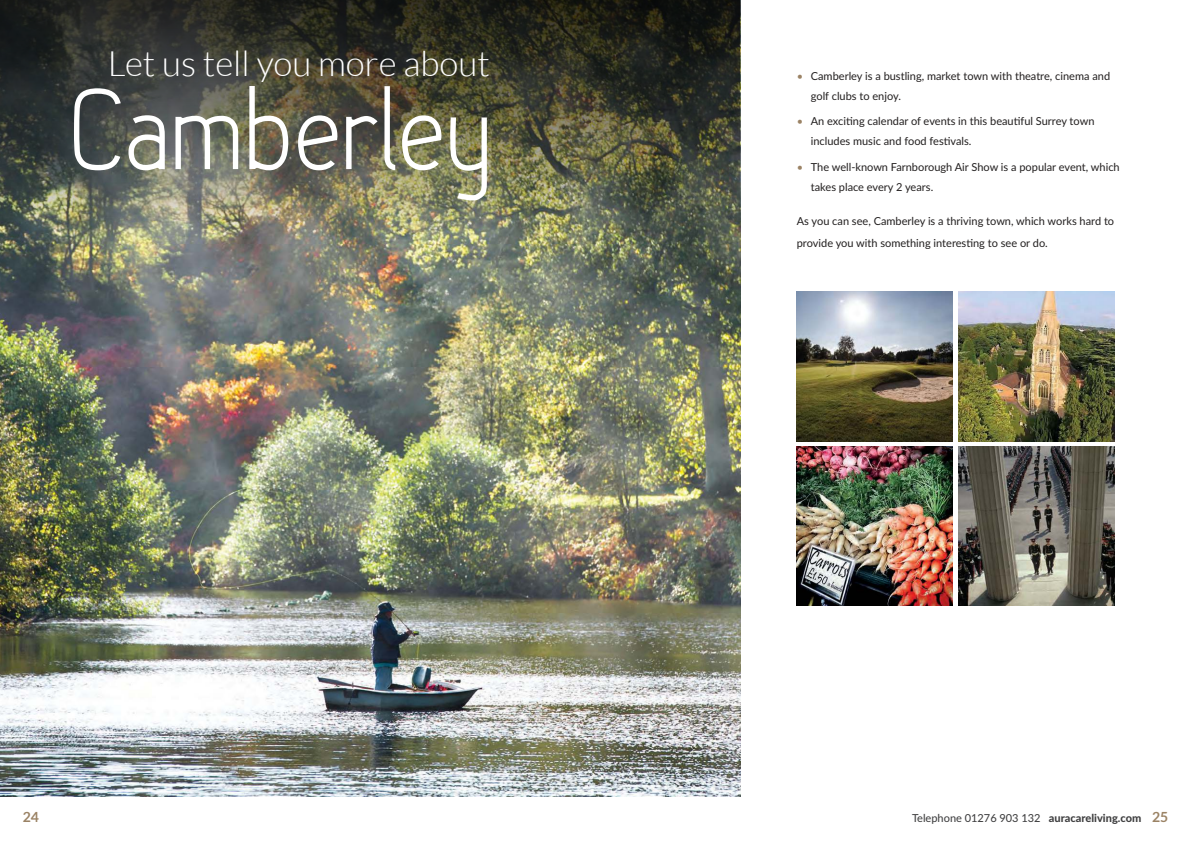
<style>
.page{position:relative;width:1191px;height:842px;background:#fff}
.page>*{position:absolute;margin:0;border:0;box-sizing:border-box;transform-origin:0 0}
.t1{font:300 126px "Hallosans";color:#fff}
.t2{font:300 35px "Lato";color:#fff}
.t3{font:700 14px "Lato";color:#9b8365}
.t4{font:11px/20px "Lato";color:#221f1f}
.t5{font:500 11px "Lato";color:#404041}
.s1{color:#9b8365}
.s2{font-weight:800}
.s3{font-weight:700;font-size:14px;color:#9b8365}
</style>
<div class="page">
<img style="left:0;top:238px;width:740px;height:559px">
<img style="left:0;top:0;width:740px;height:238px">
<img style="left:797px;top:291px;width:155px;height:150px">
<img style="left:958px;top:291px;width:156px;height:150px">
<img style="left:797px;top:447px;width:155px;height:159px">
<img style="left:958px;top:447px;width:156px;height:159px">
<h2 class="t2" style="left:108px;top:51px;width:384px">Let us tell you more about</h2>
<h1 class="t1" style="left:70px;top:81px;width:424px">Camberley</h1>
<p class="t4" style="left:811px;top:65px;width:301px;text-indent:-14px"><span class="s1">•</span> Camberley is a bustling, market town with theatre, cinema and golf clubs to enjoy.</p>
<p class="t4" style="left:811px;top:111px;width:285px;text-indent:-14px"><span class="s1">•</span> An exciting calendar of events in this beautiful Surrey town includes music and food festivals.</p>
<p class="t4" style="left:811px;top:157px;width:310px;text-indent:-14px"><span class="s1">•</span> The well-known Farnborough Air Show is a popular event, which takes place every 2 years.</p>
<p class="t4" style="left:797px;top:210px;width:319px;line-height:22px">As you can see, Camberley is a thriving town, which works hard to provide you with something interesting to see or do.</p>
<p class="t3" style="left:23px;top:811px;width:18px">24</p>
<p class="t5" style="left:912px;top:814px;width:258px">Telephone 01276 903 132 <span class="s2">auracareliving.com</span> <span class="s3">25</span></p>
</div>
